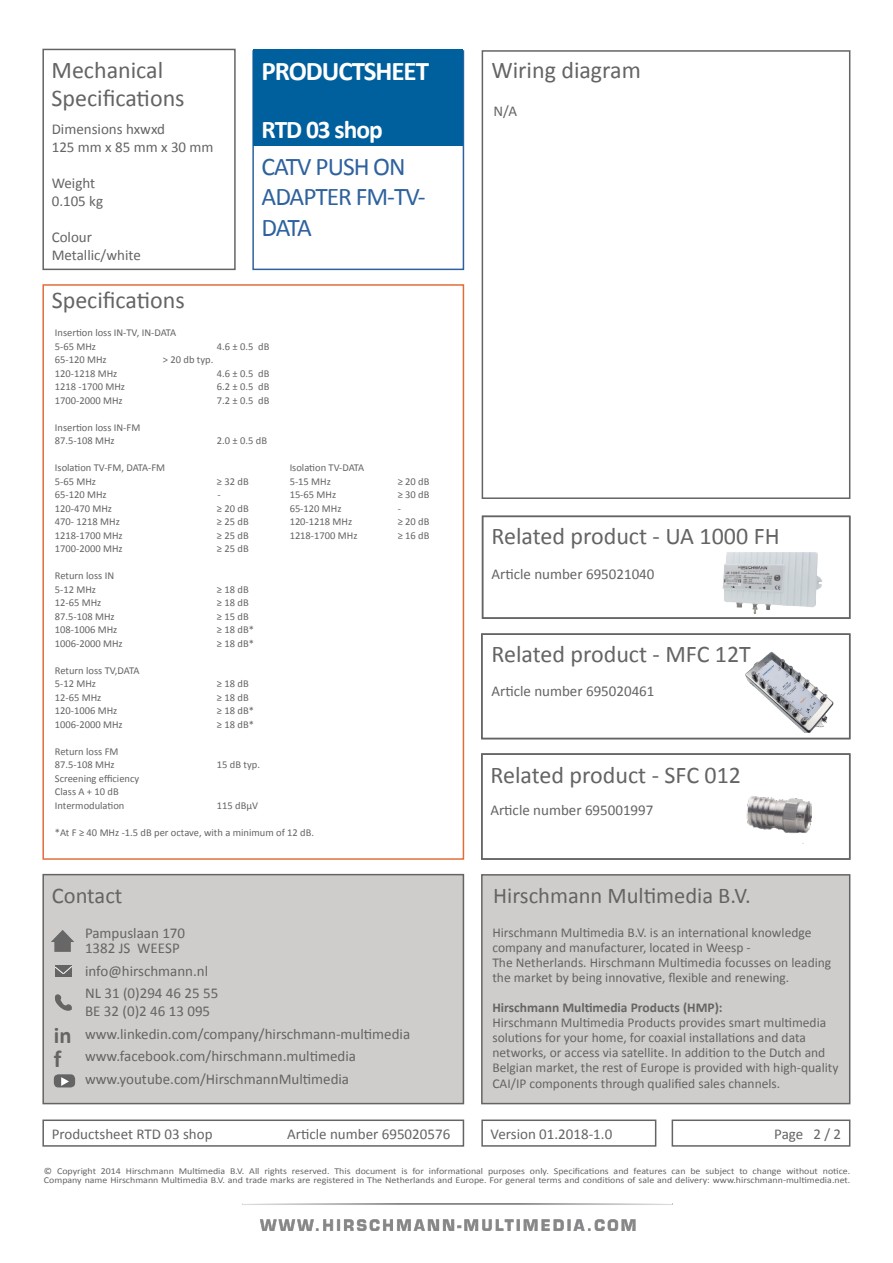
<style>
.page{position:relative;width:893px;height:1263px;background:#fff}
.page>*{position:absolute;margin:0;border:0;box-sizing:border-box;transform-origin:0 0}
.t1{font:700 27px "Calibri";letter-spacing:-.04em;color:#fff}
.t2{font:25.5px/30.6px "Calibri";letter-spacing:-.04em;color:#2e629e}
.t3{font:700 25.5px "Calibri";letter-spacing:-.04em;color:#fff}
.t4{font:24px "Calibri";color:#646464}
.t5{font:700 24px "Calibri";color:#646464}
.t6{font:700 22.95px "Calibri";color:#646464}
.t7{font:22.5px "Calibri";color:#646464}
.t8{font:15px/18px "Calibri";color:#646464}
.t9{font:13.5px/15.3px "Calibri";color:#646464}
.t10{font:700 13.5px "Calibri";color:#646464}
.t11{font:10.5px "Calibri";color:#646464}
.t12{font:9px/9px "Calibri";color:#646464;scale:1.1 1}
</style>
<div class="page">
<div style="left:482px;top:50px;width:368px;height:449px;border:2px solid #646464"></div>
<div style="left:43px;top:875px;width:420px;height:228px;background:#cfcdcc"></div>
<img style="left:51px;top:930px;width:23px;height:22px">
<div style="left:42px;top:874px;width:422px;height:230px;border:2px solid #646464"></div>
<div style="left:481px;top:874px;width:369px;height:230px;background:#cfcdcc;border:2px solid #646464"></div>
<div style="left:42px;top:284px;width:422px;height:576px;border:2px solid #e16d39"></div>
<img style="left:242px;top:1203px;width:431px;height:27px">
<div style="left:42px;top:1119px;width:422px;height:28px;border:2px solid #646464"></div>
<div style="left:481px;top:1119px;width:175px;height:28px;border:2px solid #646464"></div>
<div style="left:672px;top:1119px;width:178px;height:28px;border:2px solid #646464"></div>
<div style="left:252px;top:50px;width:212px;height:220px;border:2px solid #2e629e"></div>
<div style="left:253px;top:49px;width:210px;height:97px;background:#005f9d"></div>
<div style="left:42px;top:49px;width:194px;height:221px;border:2px solid #646464"></div>
<div style="left:54px;top:1074px;width:21px;height:13px;background:#646464;border-radius:4px"></div>
<svg style="left:59px;top:1077px;width:13px;height:11px"></svg>
<div style="left:55px;top:965px;width:17px;height:11px;background:#646464"></div>
<svg style="left:55px;top:966px;width:17px;height:8px"></svg>
<svg style="left:55px;top:994px;width:17px;height:17px"></svg>
<div style="left:482px;top:516px;width:368px;height:103px;border:2px solid #646464"></div>
<div style="left:481px;top:753px;width:369px;height:107px;border:2px solid #646464"></div>
<div style="left:481px;top:633px;width:369px;height:106px;border:2px solid #646464"></div>
<img style="left:708px;top:552px;width:133px;height:65px">
<img style="left:746px;top:765px;width:105px;height:90px">
<img style="left:745px;top:651px;width:89px;height:81px">
<p class="t4" style="left:51px;top:53px;width:113px">Mechanical</p>
<p class="t4" style="left:491px;top:53px;width:151px">Wiring diagram</p>
<p class="t4" style="left:51px;top:82px;width:135px">Specifications</p>
<p class="t8" style="left:52px;top:120px;width:163px">Dimensions hxwxd<br>125 mm x 85 mm x 30 mm</p>
<p class="t8" style="left:52px;top:174px;width:53px">Weight<br>0.105 kg</p>
<p class="t8" style="left:52px;top:228px;width:91px">Colour<br>Metallic/white</p>
<p class="t1" style="left:262px;top:52px;width:169px">PRODUCTSHEET</p>
<p class="t8" style="left:493px;top:102px;width:25px">N/A</p>
<p class="t3" style="left:262px;top:112px;width:123px">RTD 03 shop</p>
<p class="t2" style="left:262px;top:150px;width:165px">CATV PUSH ON<br>ADAPTER FM-TV-<br>DATA</p>
<p class="t4" style="left:52px;top:284px;width:135px">Specifications</p>
<p class="t11" style="left:55px;top:325px;width:123px">Insertion loss IN-TV, IN-DATA</p>
<p class="t11" style="left:55px;top:339px;width:43px">5-65 MHz</p>
<p class="t11" style="left:217px;top:339px;width:54px">4.6 ± 0.5 dB</p>
<p class="t11" style="left:55px;top:352px;width:53px">65-120 MHz</p>
<p class="t11" style="left:163px;top:352px;width:52px">&gt; 20 db typ.</p>
<p class="t11" style="left:55px;top:366px;width:64px">120-1218 MHz</p>
<p class="t11" style="left:217px;top:366px;width:54px">4.6 ± 0.5 dB</p>
<p class="t11" style="left:55px;top:379px;width:72px">1218 -1700 MHz</p>
<p class="t11" style="left:217px;top:379px;width:54px">6.2 ± 0.5 dB</p>
<p class="t11" style="left:55px;top:393px;width:69px">1700-2000 MHz</p>
<p class="t11" style="left:217px;top:393px;width:54px">7.2 ± 0.5 dB</p>
<p class="t11" style="left:55px;top:420px;width:87px">Insertion loss IN-FM</p>
<p class="t11" style="left:55px;top:433px;width:61px">87.5-108 MHz</p>
<p class="t11" style="left:217px;top:433px;width:52px">2.0 ± 0.5 dB</p>
<p class="t11" style="left:55px;top:460px;width:112px">Isolation TV-FM, DATA-FM</p>
<p class="t11" style="left:55px;top:474px;width:43px">5-65 MHz</p>
<p class="t11" style="left:217px;top:474px;width:33px">≥ 32 dB</p>
<p class="t11" style="left:55px;top:487px;width:53px">65-120 MHz</p>
<p class="t11" style="left:217px;top:487px;width:5px">-</p>
<p class="t11" style="left:55px;top:501px;width:59px">120-470 MHz</p>
<p class="t11" style="left:217px;top:501px;width:33px">≥ 20 dB</p>
<p class="t11" style="left:55px;top:514px;width:66px">470- 1218 MHz</p>
<p class="t11" style="left:217px;top:514px;width:33px">≥ 25 dB</p>
<p class="t11" style="left:55px;top:528px;width:69px">1218-1700 MHz</p>
<p class="t11" style="left:217px;top:528px;width:33px">≥ 25 dB</p>
<p class="t11" style="left:55px;top:541px;width:69px">1700-2000 MHz</p>
<p class="t11" style="left:217px;top:541px;width:33px">≥ 25 dB</p>
<p class="t11" style="left:55px;top:568px;width:61px">Return loss IN</p>
<p class="t11" style="left:55px;top:582px;width:43px">5-12 MHz</p>
<p class="t11" style="left:217px;top:582px;width:33px">≥ 18 dB</p>
<p class="t11" style="left:55px;top:595px;width:48px">12-65 MHz</p>
<p class="t11" style="left:217px;top:595px;width:33px">≥ 18 dB</p>
<p class="t11" style="left:55px;top:609px;width:61px">87.5-108 MHz</p>
<p class="t11" style="left:217px;top:609px;width:33px">≥ 15 dB</p>
<p class="t11" style="left:55px;top:622px;width:64px">108-1006 MHz</p>
<p class="t11" style="left:217px;top:622px;width:39px">≥ 18 dB*</p>
<p class="t11" style="left:55px;top:636px;width:69px">1006-2000 MHz</p>
<p class="t11" style="left:217px;top:636px;width:39px">≥ 18 dB*</p>
<p class="t11" style="left:55px;top:663px;width:86px">Return loss TV,DATA</p>
<p class="t11" style="left:55px;top:676px;width:43px">5-12 MHz</p>
<p class="t11" style="left:217px;top:676px;width:33px">≥ 18 dB</p>
<p class="t11" style="left:55px;top:690px;width:48px">12-65 MHz</p>
<p class="t11" style="left:217px;top:690px;width:33px">≥ 18 dB</p>
<p class="t11" style="left:55px;top:703px;width:64px">120-1006 MHz</p>
<p class="t11" style="left:217px;top:703px;width:39px">≥ 18 dB*</p>
<p class="t11" style="left:55px;top:717px;width:69px">1006-2000 MHz</p>
<p class="t11" style="left:217px;top:717px;width:39px">≥ 18 dB*</p>
<p class="t11" style="left:55px;top:744px;width:65px">Return loss FM</p>
<p class="t11" style="left:55px;top:757px;width:61px">87.5-108 MHz</p>
<p class="t11" style="left:217px;top:757px;width:45px">15 dB typ.</p>
<p class="t11" style="left:55px;top:771px;width:86px">Screening efficiency</p>
<p class="t11" style="left:55px;top:784px;width:65px">Class A + 10 dB</p>
<p class="t11" style="left:55px;top:798px;width:71px">Intermodulation</p>
<p class="t11" style="left:217px;top:798px;width:43px">115 dBμV</p>
<p class="t11" style="left:55px;top:825px;width:261px">*At F ≥ 40 MHz -1.5 dB per octave, with a minimum of 12 dB.</p>
<p class="t11" style="left:290px;top:460px;width:76px">Isolation TV-DATA</p>
<p class="t11" style="left:290px;top:474px;width:43px">5-15 MHz</p>
<p class="t11" style="left:398px;top:474px;width:33px">≥ 20 dB</p>
<p class="t11" style="left:290px;top:487px;width:48px">15-65 MHz</p>
<p class="t11" style="left:398px;top:487px;width:33px">≥ 30 dB</p>
<p class="t11" style="left:290px;top:501px;width:53px">65-120 MHz</p>
<p class="t11" style="left:398px;top:501px;width:5px">-</p>
<p class="t11" style="left:290px;top:514px;width:64px">120-1218 MHz</p>
<p class="t11" style="left:398px;top:514px;width:33px">≥ 20 dB</p>
<p class="t11" style="left:290px;top:528px;width:69px">1218-1700 MHz</p>
<p class="t11" style="left:398px;top:528px;width:33px">≥ 16 dB</p>
<p class="t7" style="left:52px;top:880px;width:72px">Contact</p>
<p class="t6" style="left:54px;top:1019px;width:19px">in</p>
<p class="t5" style="left:54px;top:1042px;width:9px">f</p>
<p class="t8" style="left:85px;top:925px;width:102px;line-height:15px">Pampuslaan 170<br>1382 JS WEESP</p>
<p class="t8" style="left:85px;top:959px;width:135px;line-height:22.5px">info@hirschmann.nl<br>NL 31 (0)294 46 25 55</p>
<p class="t8" style="left:85px;top:1000px;width:327px;line-height:22.5px">BE 32 (0)2 46 13 095 www.linkedin.com/company/hirschmann-multimedia www.facebook.com/hirschmann.multimedia</p>
<p class="t8" style="left:85px;top:1069px;width:266px">www.youtube.com/HirschmannMultimedia</p>
<p class="t4" style="left:491px;top:520px;width:290px">Related product - UA 1000 FH</p>
<p class="t8" style="left:491px;top:564px;width:165px">Article number 695021040</p>
<p class="t4" style="left:491px;top:637px;width:261px">Related product - MFC 12T</p>
<p class="t8" style="left:491px;top:681px;width:165px">Article number 695020461</p>
<p class="t4" style="left:490px;top:758px;width:252px">Related product - SFC 012</p>
<p class="t8" style="left:490px;top:801px;width:165px">Article number 695001997</p>
<p class="t7" style="left:493px;top:880px;width:259px">Hirschmann Multimedia B.V.</p>
<p class="t9" style="left:492px;top:925px;width:340px">Hirschmann Multimedia B.V. is an international knowledge company and manufacturer, located in Weesp -<br>The Netherlands. Hirschmann Multimedia focusses on leading the market by being innovative, flexible and renewing.</p>
<p class="t10" style="left:492px;top:998px;width:232px">Hirschmann Multimedia Products (HMP):</p>
<p class="t9" style="left:492px;top:1015px;width:348px">Hirschmann Multimedia Products provides smart multimedia solutions for your home, for coaxial installations and data networks, or access via satellite. In addition to the Dutch and Belgian market, the rest of Europe is provided with high-quality CAI/IP components through qualified sales channels.</p>
<p class="t8" style="left:52px;top:1124px;width:162px">Productsheet RTD 03 shop</p>
<p class="t8" style="left:287px;top:1124px;width:165px">Article number 695020576</p>
<p class="t8" style="left:491px;top:1124px;width:123px">Version 01.2018-1.0</p>
<p class="t8" style="left:774px;top:1124px;width:68px">Page 2 / 2</p>
<p class="t12" style="left:44px;top:1166px;width:735px">© Copyright 2014 Hirschmann Multimedia B.V. All rights reserved. This document is for informational purposes only. Specifications and features can be subject to change without notice.<br>Company name Hirschmann Multimedia B.V. and trade marks are registered in The Netherlands and Europe. For general terms and conditions of sale and delivery: www.hirschmann-multimedia.net.</p>
</div>
